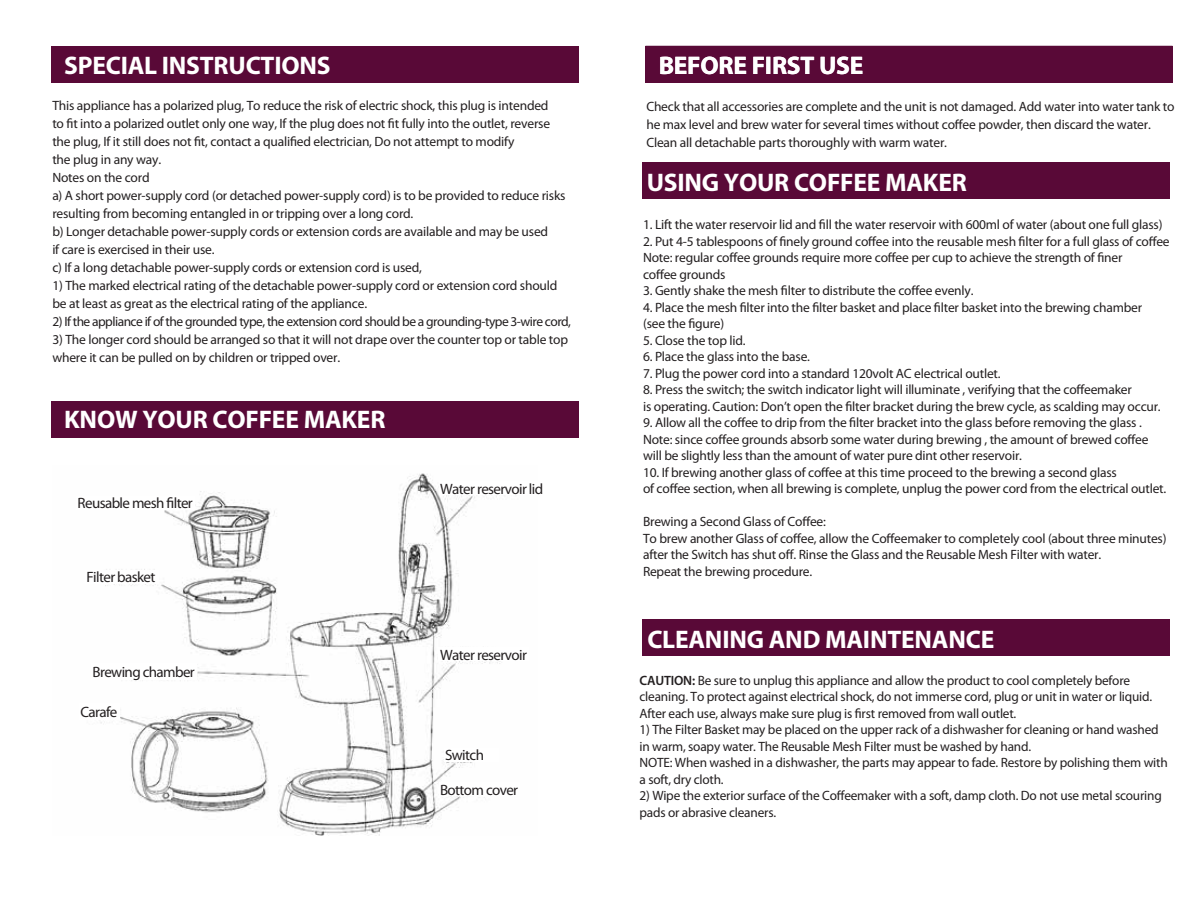
<style>
.page{position:relative;width:1188px;height:918px;background:#fff}
.page>*{position:absolute;margin:0;border:0;box-sizing:border-box;transform-origin:0 0}
.t1{font:700 25.5px "Myriad Pro";letter-spacing:-.01em;color:#fff}
.t2{font:15px "Myriad Pro";letter-spacing:-.04em;color:#231f20}
.t3{font:13.5px/16.5px "Myriad Pro";letter-spacing:-.015em;color:#231f20}
.t4{font:13.5px "Myriad Pro";letter-spacing:-.04em;color:#231f20}
.s1{font-weight:600}
</style>
<div class="page">
<div style="left:642px;top:162px;width:528px;height:37px;background:#590937"></div>
<div style="left:51px;top:46px;width:527px;height:37px;background:#590937"></div>
<div style="left:645px;top:46px;width:528px;height:37px;background:#590937"></div>
<div style="left:642px;top:619px;width:528px;height:37px;background:#590937"></div>
<div style="left:51px;top:401px;width:527px;height:37px;background:#590937"></div>
<img style="left:100px;top:473px;width:401px;height:363px">
<div style="left:76px;top:496px;width:119px;height:14px;background:#fff"></div>
<div style="left:439px;top:481px;width:119px;height:14px;background:#fff"></div>
<div style="left:439px;top:647px;width:90px;height:14px;background:#fff"></div>
<div style="left:444px;top:748px;width:55px;height:14px;background:#fff"></div>
<div style="left:439px;top:783px;width:80px;height:13px;background:#fff"></div>
<div style="left:85px;top:570px;width:74px;height:14px;background:#fff"></div>
<div style="left:91px;top:663px;width:106px;height:16px;background:#fff"></div>
<div style="left:79px;top:703px;width:41px;height:17px;background:#fff"></div>
<h1 class="t1" style="left:64px;top:49px;width:268px">SPECIAL INSTRUCTIONS</h1>
<h1 class="t1" style="left:659px;top:49px;width:206px">BEFORE FIRST USE</h1>
<p class="t3" style="left:52px;top:97px;width:515px;line-height:18px">This appliance has a polarized plug, To reduce the risk of electric shock, this plug is intended<br>to fit into a polarized outlet only one way, If the plug does not fit fully into the outlet, reverse the plug, If it still does not fit, contact a qualified electrician, Do not attempt to modify<br>the plug in any way.<br>Notes on the cord<br>a) A short power-supply cord (or detached power-supply cord) is to be provided to reduce risks resulting from becoming entangled in or tripping over a long cord.<br>b) Longer detachable power-supply cords or extension cords are available and may be used<br>if care is exercised in their use.<br>c) If a long detachable power-supply cords or extension cord is used,</p>
<p class="t3" style="left:52px;top:277px;width:507px;line-height:18px">1) The marked electrical rating of the detachable power-supply cord or extension cord should be at least as great as the electrical rating of the appliance.</p>
<p class="t4" style="left:52px;top:314px;width:520px">2) If the appliance if of the grounded type, the extension cord should be a grounding-type 3-wire cord,</p>
<p class="t3" style="left:52px;top:331px;width:517px;line-height:18px">3) The longer cord should be arranged so that it will not drape over the counter top or table top where it can be pulled on by children or tripped over.</p>
<h1 class="t1" style="left:64px;top:403px;width:323px">KNOW YOUR COFFEE MAKER</h1>
<p class="t2" style="left:78px;top:495px;width:117px">Reusable mesh filter</p>
<p class="t2" style="left:87px;top:569px;width:70px">Filter basket</p>
<p class="t2" style="left:93px;top:664px;width:104px">Brewing chamber</p>
<p class="t2" style="left:80px;top:704px;width:38px">Carafe</p>
<p class="t2" style="left:440px;top:480px;width:105px">Water reservoir lid</p>
<p class="t2" style="left:440px;top:647px;width:88px">Water reservoir</p>
<p class="t2" style="left:445px;top:747px;width:40px">Switch</p>
<p class="t2" style="left:440px;top:782px;width:80px">Bottom cover</p>
<p class="t3" style="left:646px;top:98px;width:530px;line-height:18px">Check that all accessories are complete and the unit is not damaged. Add water into water tank to he max level and brew water for several times without coffee powder, then discard the water.<br>Clean all detachable parts thoroughly with warm water.</p>
<h1 class="t1" style="left:647px;top:166px;width:322px">USING YOUR COFFEE MAKER</h1>
<p class="t3" style="left:643px;top:217px;width:521px">1. Lift the water reservoir lid and fill the water reservoir with 600ml of water (about one full glass)</p>
<p class="t3" style="left:643px;top:233px;width:528px">2. Put 4-5 tablespoons of finely ground coffee into the reusable mesh filter for a full glass of coffee<br>Note: regular coffee grounds require more coffee per cup to achieve the strength of finer<br>coffee grounds</p>
<p class="t3" style="left:643px;top:283px;width:332px">3. Gently shake the mesh filter to distribute the coffee evenly.</p>
<p class="t3" style="left:643px;top:299px;width:501px">4. Place the mesh filter into the filter basket and place filter basket into the brewing chamber (see the figure)</p>
<p class="t3" style="left:643px;top:332px;width:104px">5. Close the top lid.</p>
<p class="t3" style="left:643px;top:349px;width:168px">6. Place the glass into the base.</p>
<p class="t3" style="left:643px;top:365px;width:359px">7. Plug the power cord into a standard 120volt AC electrical outlet.</p>
<p class="t3" style="left:643px;top:382px;width:519px">8. Press the switch; the switch indicator light will illuminate , verifying that the coffeemaker<br>is operating. Caution: Don’t open the filter bracket during the brew cycle, as scalding may occur.</p>
<p class="t3" style="left:643px;top:415px;width:507px">9. Allow all the coffee to drip from the filter bracket into the glass before removing the glass .<br>Note: since coffee grounds absorb some water during brewing , the amount of brewed coffee will be slightly less than the amount of water pure dint other reservoir.</p>
<p class="t3" style="left:643px;top:464px;width:525px">10. If brewing another glass of coffee at this time proceed to the brewing a second glass<br>of coffee section, when all brewing is complete, unplug the power cord from the electrical outlet.</p>
<p class="t3" style="left:643px;top:514px;width:525px">Brewing a Second Glass of Coffee:<br>To brew another Glass of coffee, allow the Coffeemaker to completely cool (about three minutes) after the Switch has shut off. Rinse the Glass and the Reusable Mesh Filter with water.<br>Repeat the brewing procedure.</p>
<h1 class="t1" style="left:647px;top:623px;width:348px">CLEANING AND MAINTENANCE</h1>
<p class="t3" style="left:640px;top:672px;width:514px"><span class="s1">CAUTION:</span> Be sure to unplug this appliance and allow the product to cool completely before cleaning. To protect against electrical shock, do not immerse cord, plug or unit in water or liquid.<br>After each use, always make sure plug is first removed from wall outlet.</p>
<p class="t3" style="left:640px;top:722px;width:530px">1) The Filter Basket may be placed on the upper rack of a dishwasher for cleaning or hand washed in warm, soapy water. The Reusable Mesh Filter must be washed by hand.<br>NOTE: When washed in a dishwasher, the parts may appear to fade. Restore by polishing them with a soft, dry cloth.</p>
<p class="t3" style="left:640px;top:788px;width:524px">2) Wipe the exterior surface of the Coffeemaker with a soft, damp cloth. Do not use metal scouring pads or abrasive cleaners.</p>
</div>
